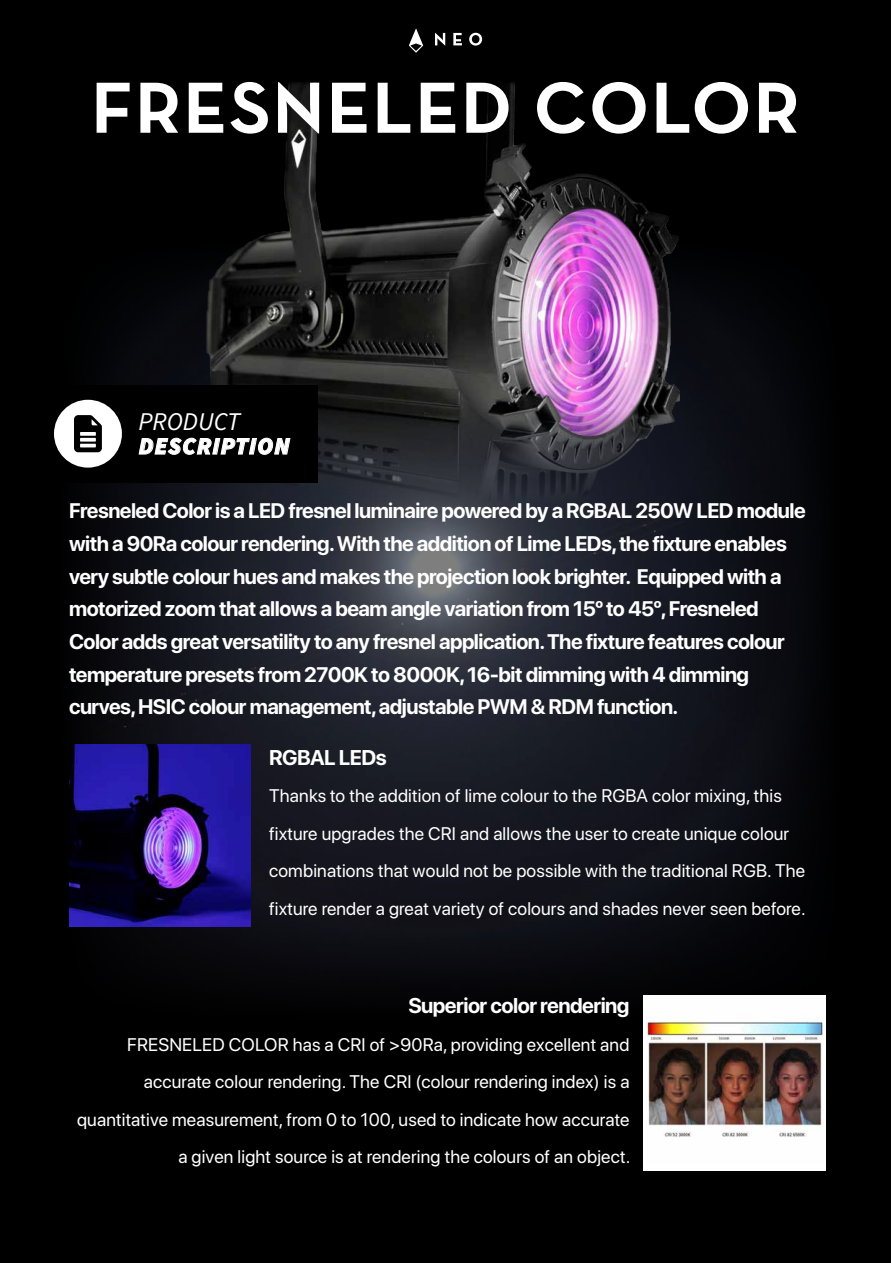
<style>
.page{position:relative;width:891px;height:1263px;background:#fff}
.page>*{position:absolute;margin:0;border:0;box-sizing:border-box;transform-origin:0 0}
.t1{font:97.5px "Neutra Text TF Demi SC";color:#fff}
.t2{font:italic 25.5px "Source Sans Pro";color:#fff}
.t3{font:italic 900 24px "Source Sans Pro";letter-spacing:.035em;color:#fff}
.t4{font:700 21.15px "SF Pro Display";letter-spacing:-.025em;color:#fff}
.t5{font:700 21px/32.7px "SF Pro Display";letter-spacing:-.025em;color:#fff}
.t6{font:18.15px/37.5px "SF Pro Display";letter-spacing:.01em;color:#fff}
</style>
<div class="page">
<div style="left:0;top:0;width:890px;height:1263px;background:#000"></div>
<img style="left:69px;top:283px;width:757px;height:746px">
<img style="left:205px;top:83px;width:479px;height:437px">
<img style="left:518px;top:204px;width:143px;height:236px">
<img style="left:69px;top:745px;width:181px;height:181px">
<div style="left:33px;top:385px;width:285px;height:97px;background:#000"></div>
<svg style="left:139px;top:438px;width:151px;height:17px"></svg>
<div style="left:54px;top:400px;width:68px;height:68px;background:#fff;border-radius:50%"></div>
<svg style="left:74px;top:415px;width:28px;height:37px"></svg>
<div style="left:643px;top:995px;width:181px;height:176px;background:#fff"></div>
<img style="left:646px;top:1015px;width:177px;height:122px">
<svg style="left:409px;top:28px;width:14px;height:25px"></svg>
<svg style="left:435px;top:33px;width:10px;height:13px"></svg>
<svg style="left:453px;top:33px;width:8px;height:12px"></svg>
<svg style="left:469px;top:33px;width:13px;height:13px"></svg>
<h1 class="t1" style="left:90px;top:40px;width:711px">fresneled color</h1>
<p class="t2" style="left:138px;top:406px;width:103px">PRODUCT</p>
<p class="t3" style="left:138px;top:431px;width:153px">DESCRIPTION</p>
<p class="t5" style="left:69px;top:495px;width:737px">Fresneled Color is a LED fresnel luminaire powered by a RGBAL 250W LED module with a 90Ra colour rendering. With the addition of Lime LEDs, the fixture enables very subtle colour hues and makes the projection look brighter. Equipped with a motorized zoom that allows a beam angle variation from 15o to 45o, Fresneled Color adds great versatility to any fresnel application. The fixture features colour temperature presets from 2700K to 8000K, 16-bit dimming with 4 dimming curves, HSIC colour management, adjustable PWM &amp; RDM function.</p>
<p class="t4" style="left:269px;top:745px;width:119px">RGBAL LEDs</p>
<p class="t6" style="left:269px;top:777px;width:538px">Thanks to the addition of lime colour to the RGBA color mixing, this fixture upgrades the CRI and allows the user to create unique colour combinations that would not be possible with the traditional RGB. The fixture render a great variety of colours and shades never seen before.</p>
<p class="t4" style="left:408px;top:994px;width:222px">Superior color rendering</p>
<p class="t6" style="left:77px;top:1026px;width:554px;text-align:right">FRESNELED COLOR has a CRI of &gt;90Ra, providing excellent and accurate colour rendering. The CRI (colour rendering index) is a quantitative measurement, from 0 to 100, used to indicate how accurate a given light source is at rendering the colours of an object.</p>
</div>
